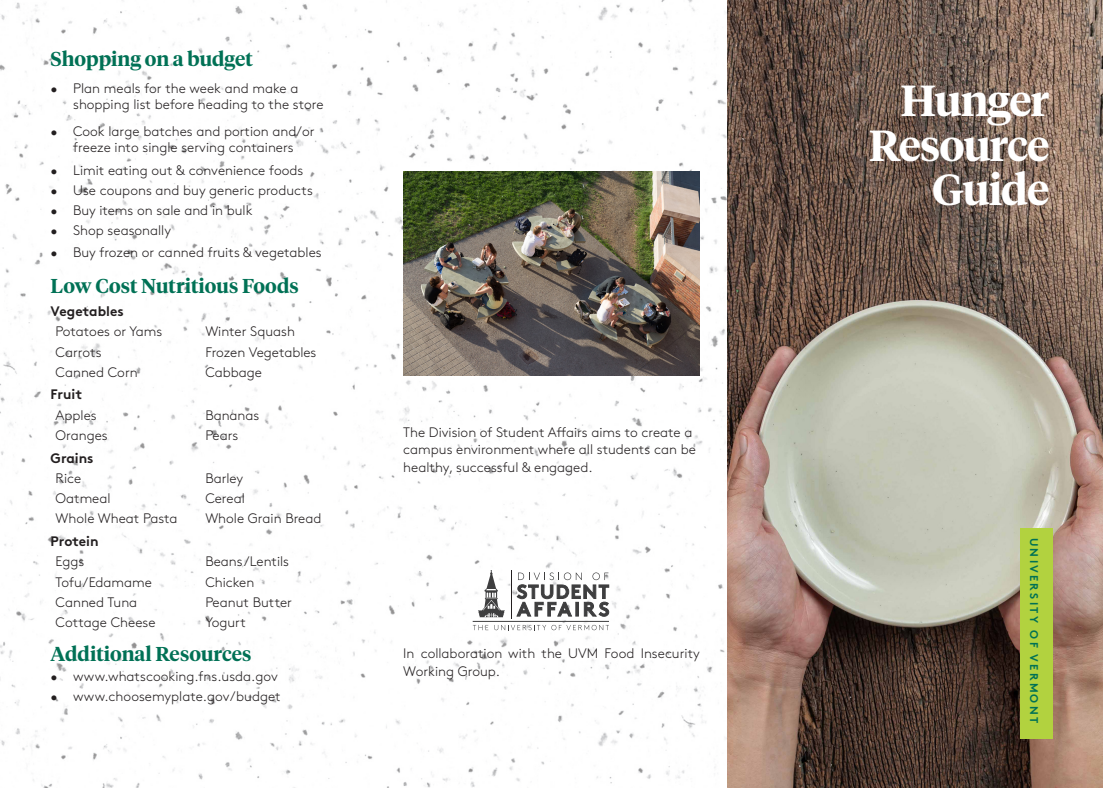
<style>
.page{position:relative;width:1103px;height:788px;background:#fff}
.page>*{position:absolute;margin:0;border:0;box-sizing:border-box;transform-origin:0 0}
.t1{font:600 43.38px/44.5px "Tiempos Headline";letter-spacing:-.025em;color:#fff;text-align:right}
.t2{font:600 20px "Tiempos Headline";color:#007155}
.t3{font:300 13.75px/17.5px "Brown Std";color:#231f20}
.t4{font:700 13.75px "Brown Std";color:#231f20}
.t5{font:700 11.25px "Brown Std";letter-spacing:.2em;color:#007155}
</style>
<div class="page">
<img style="left:0;top:0;width:1102px;height:788px">
<img style="left:728px;top:0;width:374px;height:787px">
<div style="left:1020px;top:528px;width:32px;height:210px;background:#b2d23f"></div>
<img style="left:403px;top:171px;width:296px;height:204px">
<svg style="left:516px;top:572px;width:93px;height:44px"></svg>
<svg style="left:473px;top:625px;width:15px;height:5px"></svg>
<svg style="left:494px;top:624px;width:115px;height:6px"></svg>
<hr style="left:511px;top:570px;width:1px;height:48px;background:#231f20">
<hr style="left:472px;top:621px;width:137px;height:1px;background:#3e3e3f">
<svg style="left:478px;top:570px;width:27px;height:47px"></svg>
<p class="t2" style="left:51px;top:45px;width:204px">Shopping on a budget</p>
<p class="t3" style="left:73px;top:80px;width:252px;line-height:16.2px;text-indent:-22px">• Plan meals for the week and make a shopping list before heading to the store</p>
<p class="t3" style="left:51px;top:123px;width:265px;line-height:16.2px;text-align:center">• Cook large batches and portion and/or freeze into single serving containers</p>
<p class="t3" style="left:51px;top:161px;width:254px">• Limit eating out &amp; convenience foods</p>
<p class="t3" style="left:51px;top:181px;width:264px">• Use coupons and buy generic products</p>
<p class="t3" style="left:51px;top:201px;width:203px">• Buy items on sale and in bulk</p>
<p class="t3" style="left:51px;top:221px;width:122px">• Shop seasonally</p>
<p class="t3" style="left:51px;top:244px;width:272px">• Buy frozen or canned fruits &amp; vegetables</p>
<p class="t2" style="left:51px;top:272px;width:250px">Low Cost Nutritious Foods</p>
<p class="t4" style="left:51px;top:302px;width:75px">Vegetables</p>
<p class="t3" style="left:56px;top:323px;width:108px">Potatoes or Yams</p>
<p class="t3" style="left:205px;top:323px;width:91px">Winter Squash</p>
<p class="t3" style="left:56px;top:343px;width:47px">Carrots</p>
<p class="t3" style="left:205px;top:343px;width:113px">Frozen Vegetables</p>
<p class="t3" style="left:56px;top:363px;width:84px">Canned Corn</p>
<p class="t3" style="left:205px;top:363px;width:58px">Cabbage</p>
<p class="t4" style="left:51px;top:386px;width:33px">Fruit</p>
<p class="t3" style="left:56px;top:406px;width:43px">Apples</p>
<p class="t3" style="left:205px;top:406px;width:56px">Bananas</p>
<p class="t3" style="left:56px;top:426px;width:54px">Oranges</p>
<p class="t3" style="left:205px;top:426px;width:35px">Pears</p>
<p class="t4" style="left:51px;top:449px;width:44px">Grains</p>
<p class="t3" style="left:56px;top:469px;width:27px">Rice</p>
<p class="t3" style="left:205px;top:469px;width:39px">Barley</p>
<p class="t3" style="left:56px;top:490px;width:56px">Oatmeal</p>
<p class="t3" style="left:205px;top:490px;width:41px">Cereal</p>
<p class="t3" style="left:56px;top:510px;width:123px">Whole Wheat Pasta</p>
<p class="t3" style="left:205px;top:510px;width:118px">Whole Grain Bread</p>
<p class="t4" style="left:51px;top:532px;width:49px">Protein</p>
<p class="t3" style="left:56px;top:553px;width:30px">Eggs</p>
<p class="t3" style="left:205px;top:553px;width:85px">Beans/Lentils</p>
<p class="t3" style="left:56px;top:573px;width:98px">Tofu/Edamame</p>
<p class="t3" style="left:205px;top:573px;width:50px">Chicken</p>
<p class="t3" style="left:56px;top:593px;width:83px">Canned Tuna</p>
<p class="t3" style="left:205px;top:593px;width:88px">Peanut Butter</p>
<p class="t3" style="left:56px;top:614px;width:101px">Cottage Cheese</p>
<p class="t3" style="left:205px;top:614px;width:42px">Yogurt</p>
<p class="t2" style="left:51px;top:640px;width:202px">Additional Resources</p>
<p class="t3" style="left:51px;top:667px;width:229px">• www.whatscooking.fns.usda.gov</p>
<p class="t3" style="left:51px;top:687px;width:231px">• www.choosemyplate.gov/budget</p>
<p class="t3" style="left:403px;top:423px;width:294px">The Division of Student Affairs aims to create a campus environment where all students can be healthy, successful &amp; engaged.</p>
<p class="t3" style="left:403px;top:645px;width:298px">In collaboration with the UVM Food Insecurity<br>Working Group.</p>
<p class="t1" style="left:868px;top:77px;width:182px">Hunger<br>Resource</p>
<p class="t1" style="left:932px;top:166px;width:118px">Guide</p>
<p class="t5" style="left:1041px;top:537px;width:186px;rotate:90deg">UNIVERSITY OF VERMONT</p>
</div>
